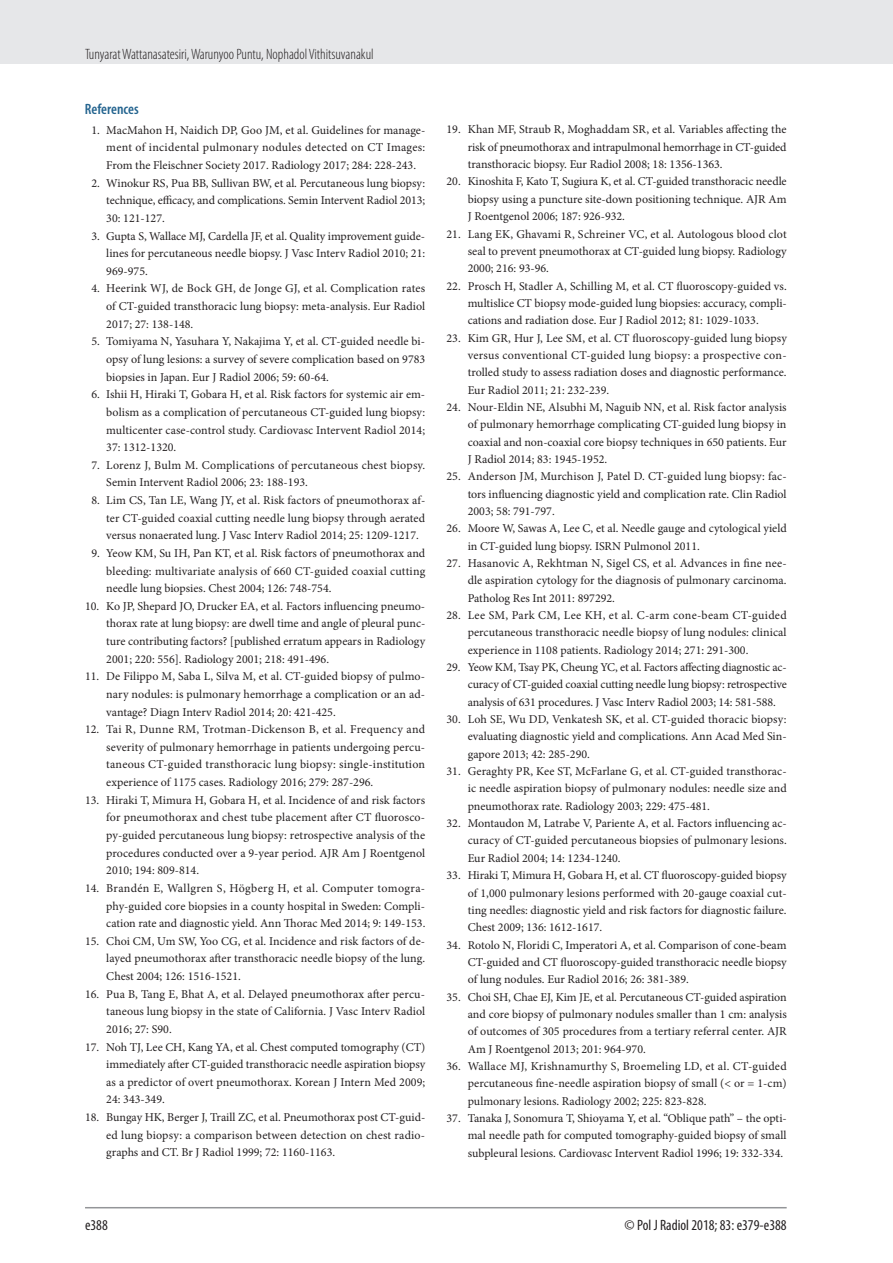
<style>
.page{position:relative;width:893px;height:1263px;background:#fff}
.page>*{position:absolute;margin:0;border:0;box-sizing:border-box;transform-origin:0 0}
.t1{font:300 condensed 15px "Myriad Pro";color:#231f20}
.t2{font:condensed 15px "Myriad Pro";color:#231f20}
.t3{font:600 condensed 15px "Myriad Pro";color:#24648f}
.t4{font:12px/17.7px "Minion Pro";color:#231f20;text-align:justify}
</style>
<div class="page">
<div style="left:0;top:0;width:893px;height:64px;background:#e6e7e9"></div>
<hr style="left:85px;top:1207px;width:702px;height:1px;background:#939598">
<p class="t1" style="left:85px;top:45px;width:290px">Tunyarat Wattanasatesiri, Warunyoo Puntu, Nophadol Vithitsuvanakul</p>
<p class="t3" style="left:85px;top:100px;width:55px">References</p>
<p class="t4" style="left:106px;top:121px;width:321px;text-indent:-15px">1. MacMahon H, Naidich DP, Goo JM, et al. Guidelines for manage&shy;ment of incidental pulmonary nodules detected on CT Images:<br>From the Fleischner Society 2017. Radiology 2017; 284: 228-243.</p>
<p class="t4" style="left:106px;top:174px;width:320px;text-indent:-15px">2. Winokur RS, Pua BB, Sullivan BW, et al. Percutaneous lung biopsy: technique, efficacy, and complications. Semin Intervent Radiol 2013; 30: 121-127.</p>
<p class="t4" style="left:106px;top:227px;width:320px;text-indent:-15px">3. Gupta S, Wallace MJ, Cardella JF, et al. Quality improvement guide&shy;lines for percutaneous needle biopsy. J Vasc Interv Radiol 2010; 21:<br>969-975.</p>
<p class="t4" style="left:106px;top:280px;width:320px;text-indent:-15px">4. Heerink WJ, de Bock GH, de Jonge GJ, et al. Complication rates of CT-guided transthoracic lung biopsy: meta-analysis. Eur Radiol 2017; 27: 138-148.</p>
<p class="t4" style="left:106px;top:333px;width:320px;text-indent:-15px">5. Tomiyama N, Yasuhara Y, Nakajima Y, et al. CT-guided needle bi&shy;opsy of lung lesions: a survey of severe complication based on 9783 biopsies in Japan. Eur J Radiol 2006; 59: 60-64.</p>
<p class="t4" style="left:106px;top:386px;width:320px;text-indent:-15px">6. Ishii H, Hiraki T, Gobara H, et al. Risk factors for systemic air em&shy;bolism as a complication of percutaneous CT-guided lung biopsy: multicenter case-control study. Cardiovasc Intervent Radiol 2014; 37: 1312-1320.</p>
<p class="t4" style="left:106px;top:456px;width:320px;text-indent:-15px">7. Lorenz J, Bulm M. Complications of percutaneous chest biopsy.<br>Semin Intervent Radiol 2006; 23: 188-193.</p>
<p class="t4" style="left:106px;top:491px;width:320px;text-indent:-15px">8. Lim CS, Tan LE, Wang JY, et al. Risk factors of pneumothorax af&shy;ter CT-guided coaxial cutting needle lung biopsy through aerated versus nonaerated lung. J Vasc Interv Radiol 2014; 25: 1209-1217.</p>
<p class="t4" style="left:106px;top:544px;width:320px;text-indent:-15px">9. Yeow KM, Su IH, Pan KT, et al. Risk factors of pneumothorax and bleeding: multivariate analysis of 660 CT-guided coaxial cutting needle lung biopsies. Chest 2004; 126: 748-754.</p>
<p class="t4" style="left:106px;top:597px;width:321px;text-indent:-21px">10. Ko JP, Shepard JO, Drucker EA, et al. Factors influencing pneumo&shy;thorax rate at lung biopsy: are dwell time and angle of pleural punc&shy;ture contributing factors? [published erratum appears in Radiology 2001; 220: 556]. Radiology 2001; 218: 491-496.</p>
<p class="t4" style="left:106px;top:668px;width:320px;text-indent:-21px">11. De Filippo M, Saba L, Silva M, et al. CT-guided biopsy of pulmo&shy;nary nodules: is pulmonary hemorrhage a complication or an ad&shy;vantage? Diagn Interv Radiol 2014; 20: 421-425.</p>
<p class="t4" style="left:106px;top:721px;width:320px;text-indent:-21px">12. Tai R, Dunne RM, Trotman-Dickenson B, et al. Frequency and severity of pulmonary hemorrhage in patients undergoing percu&shy;taneous CT-guided transthoracic lung biopsy: single-institution experience of 1175 cases. Radiology 2016; 279: 287-296.</p>
<p class="t4" style="left:106px;top:791px;width:320px;text-indent:-21px">13. Hiraki T, Mimura H, Gobara H, et al. Incidence of and risk factors for pneumothorax and chest tube placement after CT fluorosco&shy;py-guided percutaneous lung biopsy: retrospective analysis of the procedures conducted over a 9-year period. AJR Am J Roentgenol 2010; 194: 809-814.</p>
<p class="t4" style="left:106px;top:879px;width:321px;text-indent:-21px">14. Brandén E, Wallgren S, Högberg H, et al. Computer tomogra&shy;phy-guided core biopsies in a county hospital in Sweden: Compli&shy;cation rate and diagnostic yield. Ann Thorac Med 2014; 9: 149-153.</p>
<p class="t4" style="left:106px;top:932px;width:320px;text-indent:-21px">15. Choi CM, Um SW, Yoo CG, et al. Incidence and risk factors of de&shy;layed pneumothorax after transthoracic needle biopsy of the lung.<br>Chest 2004; 126: 1516-1521.</p>
<p class="t4" style="left:106px;top:985px;width:320px;text-indent:-21px">16. Pua B, Tang E, Bhat A, et al. Delayed pneumothorax after percu&shy;taneous lung biopsy in the state of California. J Vasc Interv Radiol 2016; 27: S90.</p>
<p class="t4" style="left:106px;top:1038px;width:321px;text-indent:-21px">17. Noh TJ, Lee CH, Kang YA, et al. Chest computed tomography (CT) immediately after CT-guided transthoracic needle aspiration biopsy as a predictor of overt pneumothorax. Korean J Intern Med 2009; 24: 343-349.</p>
<p class="t4" style="left:106px;top:1108px;width:320px;text-indent:-21px">18. Bungay HK, Berger J, Traill ZC, et al. Pneumothorax post CT-guid&shy;ed lung biopsy: a comparison between detection on chest radio&shy;graphs and CT. Br J Radiol 1999; 72: 1160-1163.</p>
<p class="t4" style="left:468px;top:121px;width:320px;text-indent:-21px">19. Khan MF, Straub R, Moghaddam SR, et al. Variables affecting the risk of pneumothorax and intrapulmonal hemorrhage in CT-guided transthoracic biopsy. Eur Radiol 2008; 18: 1356-1363.</p>
<p class="t4" style="left:468px;top:173px;width:320px;text-indent:-21px">20. Kinoshita F, Kato T, Sugiura K, et al. CT-guided transthoracic needle biopsy using a puncture site-down positioning technique. AJR Am J Roentgenol 2006; 187: 926-932.</p>
<p class="t4" style="left:468px;top:225px;width:321px;text-indent:-21px">21. Lang EK, Ghavami R, Schreiner VC, et al. Autologous blood clot seal to prevent pneumothorax at CT-guided lung biopsy. Radiology 2000; 216: 93-96.</p>
<p class="t4" style="left:468px;top:277px;width:321px;text-indent:-21px">22. Prosch H, Stadler A, Schilling M, et al. CT fluoroscopy-guided vs. multislice CT biopsy mode-guided lung biopsies: accuracy, compli&shy;cations and radiation dose. Eur J Radiol 2012; 81: 1029-1033.</p>
<p class="t4" style="left:468px;top:329px;width:321px;text-indent:-21px">23. Kim GR, Hur J, Lee SM, et al. CT fluoroscopy-guided lung biopsy versus conventional CT-guided lung biopsy: a prospective con&shy;trolled study to assess radiation doses and diagnostic performance.<br>Eur Radiol 2011; 21: 232-239.</p>
<p class="t4" style="left:468px;top:398px;width:320px;text-indent:-21px">24. Nour-Eldin NE, Alsubhi M, Naguib NN, et al. Risk factor analysis of pulmonary hemorrhage complicating CT-guided lung biopsy in coaxial and non-coaxial core biopsy techniques in 650 patients. Eur J Radiol 2014; 83: 1945-1952.</p>
<p class="t4" style="left:468px;top:468px;width:320px;text-indent:-21px">25. Anderson JM, Murchison J, Patel D. CT-guided lung biopsy: fac&shy;tors influencing diagnostic yield and complication rate. Clin Radiol 2003; 58: 791-797.</p>
<p class="t4" style="left:468px;top:520px;width:320px;text-indent:-21px">26. Moore W, Sawas A, Lee C, et al. Needle gauge and cytological yield in CT-guided lung biopsy. ISRN Pulmonol 2011.</p>
<p class="t4" style="left:468px;top:554px;width:320px;text-indent:-21px">27. Hasanovic A, Rekhtman N, Sigel CS, et al. Advances in fine nee&shy;dle aspiration cytology for the diagnosis of pulmonary carcinoma.<br>Patholog Res Int 2011: 897292.</p>
<p class="t4" style="left:468px;top:606px;width:320px;text-indent:-21px">28. Lee SM, Park CM, Lee KH, et al. C-arm cone-beam CT-guided percutaneous transthoracic needle biopsy of lung nodules: clinical experience in 1108 patients. Radiology 2014; 271: 291-300.</p>
<p class="t4" style="left:468px;top:659px;width:321px;text-indent:-21px">29. Yeow KM, Tsay PK, Cheung YC, et al. Factors affecting diagnostic ac&shy;curacy of CT-guided coaxial cutting needle lung biopsy: retrospective analysis of 631 procedures. J Vasc Interv Radiol 2003; 14: 581-588.</p>
<p class="t4" style="left:468px;top:711px;width:320px;text-indent:-21px">30. Loh SE, Wu DD, Venkatesh SK, et al. CT-guided thoracic biopsy: evaluating diagnostic yield and complications. Ann Acad Med Sin&shy;gapore 2013; 42: 285-290.</p>
<p class="t4" style="left:468px;top:763px;width:320px;text-indent:-21px">31. Geraghty PR, Kee ST, McFarlane G, et al. CT-guided transthorac&shy;ic needle aspiration biopsy of pulmonary nodules: needle size and pneumothorax rate. Radiology 2003; 229: 475-481.</p>
<p class="t4" style="left:468px;top:815px;width:321px;text-indent:-21px">32. Montaudon M, Latrabe V, Pariente A, et al. Factors influencing ac&shy;curacy of CT-guided percutaneous biopsies of pulmonary lesions.<br>Eur Radiol 2004; 14: 1234-1240.</p>
<p class="t4" style="left:468px;top:867px;width:321px;text-indent:-21px">33. Hiraki T, Mimura H, Gobara H, et al. CT fluoroscopy-guided biopsy of 1,000 pulmonary lesions performed with 20-gauge coaxial cut&shy;ting needles: diagnostic yield and risk factors for diagnostic failure.<br>Chest 2009; 136: 1612-1617.</p>
<p class="t4" style="left:468px;top:936px;width:321px;text-indent:-21px">34. Rotolo N, Floridi C, Imperatori A, et al. Comparison of cone-beam CT-guided and CT fluoroscopy-guided transthoracic needle biopsy of lung nodules. Eur Radiol 2016; 26: 381-389.</p>
<p class="t4" style="left:468px;top:988px;width:321px;text-indent:-21px">35. Choi SH, Chae EJ, Kim JE, et al. Percutaneous CT-guided aspiration and core biopsy of pulmonary nodules smaller than 1 cm: analysis of outcomes of 305 procedures from a tertiary referral center. AJR Am J Roentgenol 2013; 201: 964-970.</p>
<p class="t4" style="left:468px;top:1057px;width:321px;text-indent:-21px">36. Wallace MJ, Krishnamurthy S, Broemeling LD, et al. CT-guided percutaneous fine-needle aspiration biopsy of small (&lt; or = 1-cm) pulmonary lesions. Radiology 2002; 225: 823-828.</p>
<p class="t4" style="left:468px;top:1109px;width:321px;text-indent:-21px">37. Tanaka J, Sonomura T, Shioyama Y, et al. “Oblique path” – the opti&shy;mal needle path for computed tomography-guided biopsy of small subpleural lesions. Cardiovasc Intervent Radiol 1996; 19: 332-334.</p>
<p class="t2" style="left:85px;top:1216px;width:24px">e388</p>
<p class="t2" style="left:625px;top:1216px;width:164px">© Pol J Radiol 2018; 83: e379-e388</p>
</div>
